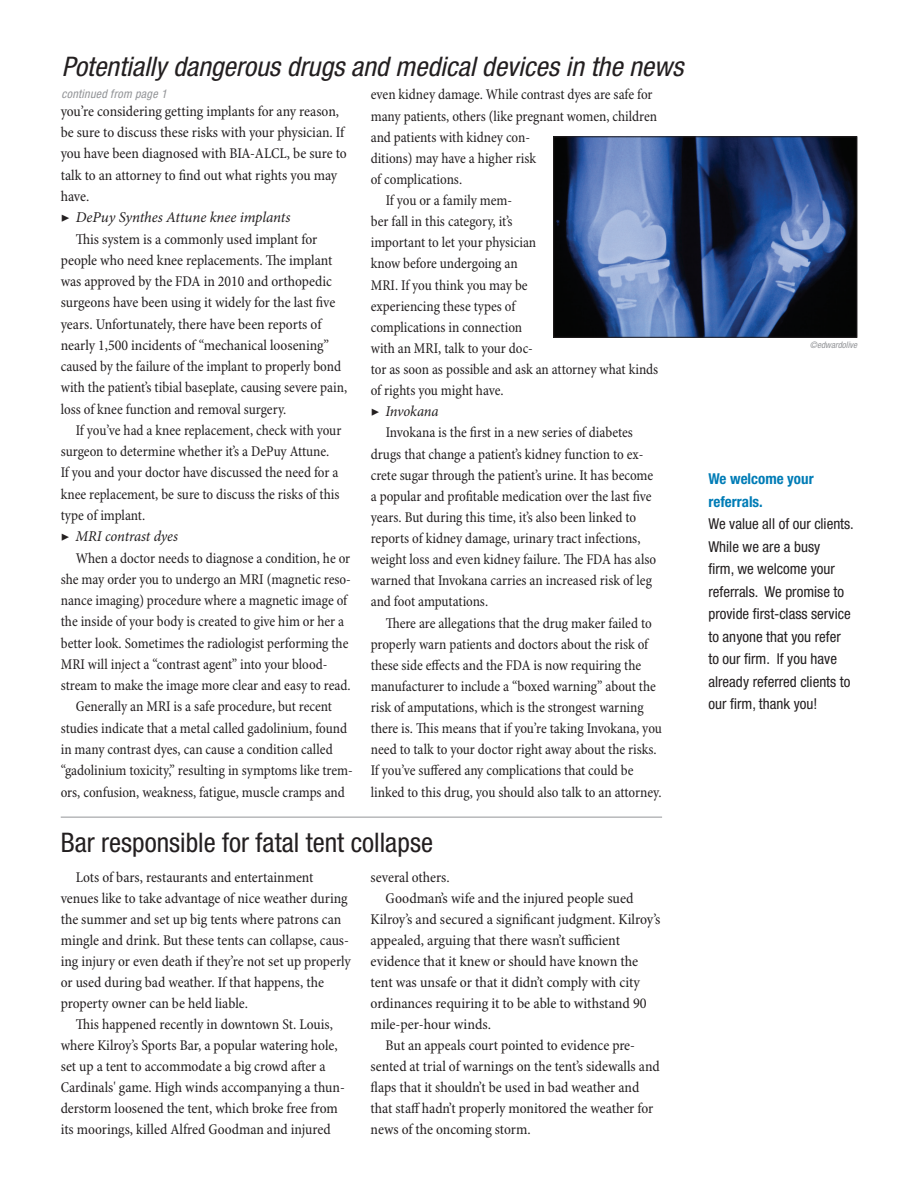
<style>
.page{position:relative;width:918px;height:1188px;background:#fff}
.page>*{position:absolute;margin:0;border:0;box-sizing:border-box;transform-origin:0 0}
.Story_Title_-_small{font:italic condensed 27px "Helvetica Neue";color:#231f20}
.Story_Title_-_small-2{font:condensed 27px "Helvetica Neue";color:#231f20}
.Body_Text{font:condensed 15px/21.1px "Minion Pro";color:#231f20}
.Referrals_blurb{font:condensed 15px/22.5px "Helvetica Neue";color:#231f20}
.Body_Text-2{font:italic 15px "Minion Pro";letter-spacing:-.01em;color:#231f20}
.Referrals_blurb-2{font:700 condensed 15px/22.5px "Helvetica Neue";color:#007cb6}
.TOC_-_title_BLUE{font:italic condensed 12px "Helvetica Neue";letter-spacing:.02em;color:#939598}
.TOC_-_title_BLUE-2{font:italic condensed 9px "Helvetica Neue";color:#939598}
.s1{font-style:normal;font-stretch:condensed}
</style>
<div class="page">
<hr style="left:61px;top:817px;width:601px;height:1px;background:#939598">
<img style="left:556px;top:139px;width:299px;height:197px">
<div style="left:554px;top:137px;width:303px;height:201px;border:1px solid #231f20"></div>
<p class="Story_Title_-_small" style="left:62px;top:50px;width:623px">Potentially dangerous drugs and medical devices in the news</p>
<p class="Body_Text" style="left:61px;top:101px;width:287px">you’re considering getting implants for any reason, be sure to discuss these risks with your physician. If you have been diagnosed with BIA-ALCL, be sure to talk to an attorney to find out what rights you may have.</p>
<p class="Body_Text-2" style="left:61px;top:207px;width:231px"><span class="s1">▶</span> DePuy Synthes Attune knee implants</p>
<p class="Body_Text" style="left:61px;top:229px;width:288px;text-indent:15px">This system is a commonly used implant for people who need knee replacements. The implant was approved by the FDA in 2010 and orthopedic surgeons have been using it widely for the last five years. Unfortunately, there have been reports of nearly 1,500 incidents of “mechanical loosening” caused by the failure of the implant to properly bond with the patient’s tibial baseplate, causing severe pain, loss of knee function and removal surgery.</p>
<p class="Body_Text" style="left:61px;top:420px;width:282px;text-indent:15px">If you’ve had a knee replacement, check with your surgeon to determine whether it’s a DePuy Attune.<br>If you and your doctor have discussed the need for a knee replacement, be sure to discuss the risks of this type of implant.</p>
<p class="Body_Text-2" style="left:61px;top:526px;width:119px"><span class="s1">▶</span> MRI contrast dyes</p>
<p class="Body_Text" style="left:61px;top:548px;width:292px;text-indent:15px">When a doctor needs to diagnose a condition, he or she may order you to undergo an MRI (magnetic reso&shy;nance imaging) procedure where a magnetic image of the inside of your body is created to give him or her a better look. Sometimes the radiologist performing the MRI will inject a “contrast agent” into your blood&shy;stream to make the image more clear and easy to read.</p>
<p class="Body_Text" style="left:61px;top:697px;width:294px;text-indent:15px">Generally an MRI is a safe procedure, but recent studies indicate that a metal called gadolinium, found in many contrast dyes, can cause a condition called “gadolinium toxicity,” resulting in symptoms like trem&shy;ors, confusion, weakness, fatigue, muscle cramps and</p>
<p class="Body_Text" style="left:371px;top:85px;width:288px">even kidney damage. While contrast dyes are safe for many patients, others (like pregnant women, children and patients with kidney con-<br>ditions) may have a higher risk<br>of complications.</p>
<p class="Body_Text" style="left:371px;top:190px;width:289px;text-indent:15px">If you or a family mem-<br>ber fall in this category, it’s<br>important to let your physician<br>know before undergoing an<br>MRI. If you think you may be<br>experiencing these types of<br>complications in connection<br>with an MRI, talk to your doc-<br>tor as soon as possible and ask an attorney what kinds of rights you might have.</p>
<p class="Body_Text-2" style="left:371px;top:401px;width:69px"><span class="s1">▶</span> Invokana</p>
<p class="Body_Text" style="left:371px;top:423px;width:287px;text-indent:15px">Invokana is the first in a new series of diabetes drugs that change a patient’s kidney function to ex&shy;crete sugar through the patient’s urine. It has become a popular and profitable medication over the last five years. But during this time, it’s also been linked to reports of kidney damage, urinary tract infections, weight loss and even kidney failure. The FDA has also warned that Invokana carries an increased risk of leg and foot amputations.</p>
<p class="Body_Text" style="left:371px;top:613px;width:293px;text-indent:15px">There are allegations that the drug maker failed to properly warn patients and doctors about the risk of these side effects and the FDA is now requiring the manufacturer to include a “boxed warning” about the risk of amputations, which is the strongest warning there is. This means that if you’re taking Invokana, you need to talk to your doctor right away about the risks.<br>If you’ve suffered any complications that could be linked to this drug, you should also talk to an attorney.</p>
<p class="TOC_-_title_BLUE" style="left:62px;top:87px;width:107px">continued from page 1</p>
<p class="Story_Title_-_small-2" style="left:61px;top:826px;width:374px">Bar responsible for fatal tent collapse</p>
<p class="Body_Text" style="left:61px;top:867px;width:292px;text-indent:15px">Lots of bars, restaurants and entertainment venues like to take advantage of nice weather during the summer and set up big tents where patrons can mingle and drink. But these tents can collapse, caus&shy;ing injury or even death if they’re not set up properly or used during bad weather. If that happens, the property owner can be held liable.</p>
<p class="Body_Text" style="left:61px;top:1014px;width:286px;text-indent:15px">This happened recently in downtown St. Louis, where Kilroy’s Sports Bar, a popular watering hole, set up a tent to accommodate a big crowd after a Cardinals' game. High winds accompanying a thun&shy;derstorm loosened the tent, which broke free from its moorings, killed Alfred Goodman and injured</p>
<p class="Body_Text" style="left:371px;top:867px;width:81px">several others.</p>
<p class="Body_Text" style="left:371px;top:888px;width:291px;text-indent:15px">Goodman’s wife and the injured people sued Kilroy’s and secured a significant judgment. Kilroy’s appealed, arguing that there wasn’t sufficient evidence that it knew or should have known the tent was unsafe or that it didn’t comply with city ordinances requiring it to be able to withstand 90 mile-per-hour winds.</p>
<p class="Body_Text" style="left:371px;top:1035px;width:291px;text-indent:15px">But an appeals court pointed to evidence pre&shy;sented at trial of warnings on the tent’s sidewalls and flaps that it shouldn’t be used in bad weather and that staff hadn’t properly monitored the weather for news of the oncoming storm.</p>
<p class="TOC_-_title_BLUE-2" style="left:810px;top:339px;width:49px">©edwardolive</p>
<p class="Referrals_blurb-2" style="left:708px;top:467px;width:107px">We welcome your referrals.</p>
<p class="Referrals_blurb" style="left:708px;top:512px;width:147px">We value all of our clients.<br>While we are a busy<br>firm, we welcome your referrals. We promise to provide first-class service to anyone that you refer to our firm. If you have already referred clients to our firm, thank you!</p>
</div>
